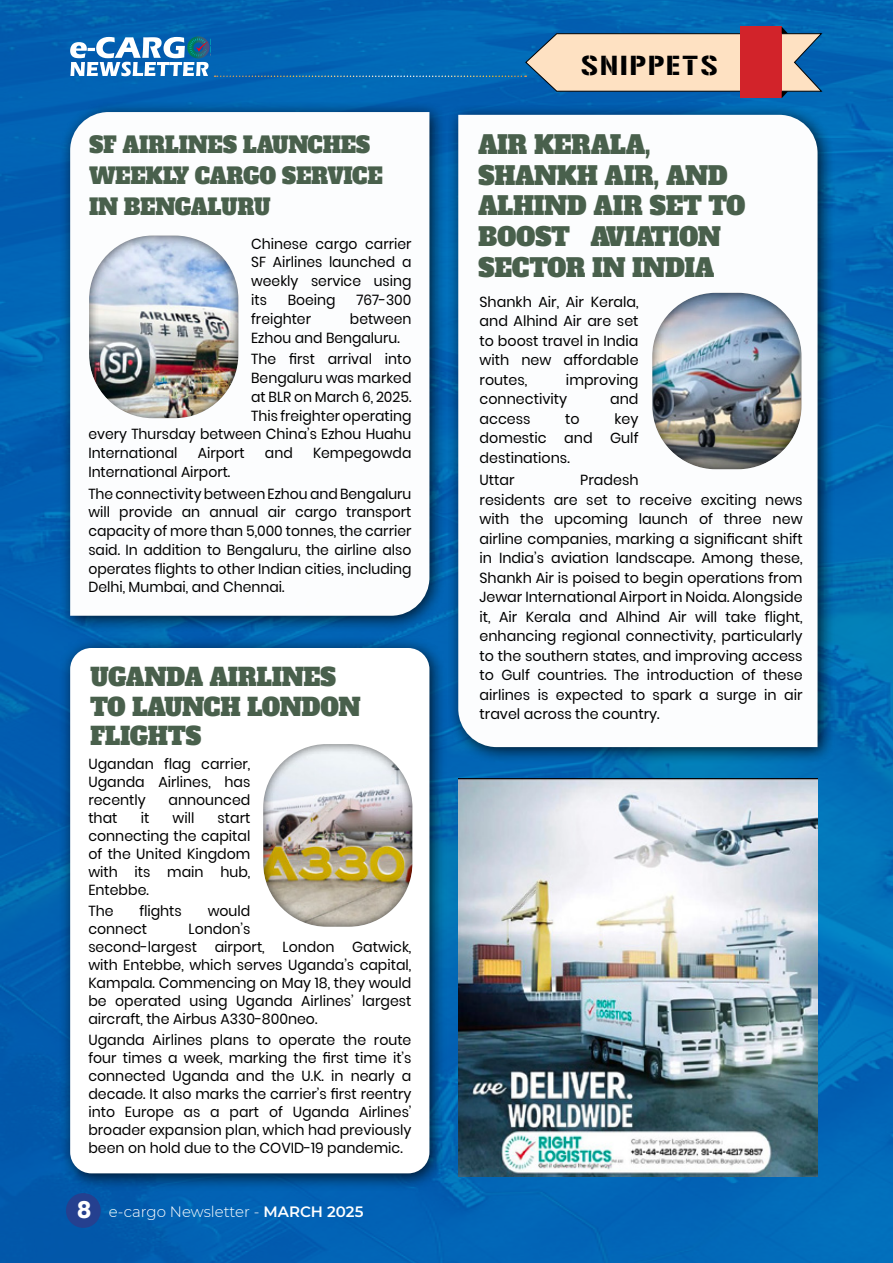
<style>
.page{position:relative;width:893px;height:1263px;background:#fff}
.page>*{position:absolute;margin:0;border:0;box-sizing:border-box;transform-origin:0 0}
.t1{font:27.3px "Gunplay";letter-spacing:.07em;color:#000;scale:1.08 1}
.t2{font:25.35px/30.6px "Alfa Slab One";letter-spacing:-.01em;color:#49604c;scale:.95 1}
.t3{font:24.6px/29.7px "Alfa Slab One";letter-spacing:-.01em;color:#49604c;scale:.94 1}
.t4{font:22.5px/30.6px "Alfa Slab One";letter-spacing:-.01em;color:#49604c;scale:.93 1}
.t5{font:300 15px "Montserrat";color:#fff}
.t6{font:14.55px/19.5px "Poppins";color:#000;text-align:justify}
.t7{font:14.55px/18.8px "Poppins";color:#000;text-align:justify;scale:.96 1}
.s1{font-family:"Poppins";font-weight:700;font-size:22.95px}
.s2{font-weight:600}
</style>
<div class="page">
<img style="left:0;top:0;width:893px;height:1263px">
<div style="left:59px;top:101px;width:388px;height:532px;background:#000;opacity:.75"></div>
<svg style="left:70px;top:112px;width:359px;height:504px"></svg>
<div style="left:447px;top:103px;width:388px;height:661px;background:#000;opacity:.75"></div>
<svg style="left:458px;top:115px;width:359px;height:632px"></svg>
<div style="left:59px;top:637px;width:388px;height:554px;background:#000;opacity:.75"></div>
<div style="left:70px;top:648px;width:359px;height:525px;background:#fff;border-radius:21px"></div>
<div style="left:651px;top:291px;width:153px;height:178px;background:#000;opacity:.75"></div>
<div style="left:262px;top:742px;width:153px;height:185px;background:#000;opacity:.75"></div>
<div style="left:87px;top:234px;width:153px;height:184px;background:#000;opacity:.75"></div>
<img style="left:458px;top:779px;width:359px;height:397px">
<div style="left:66px;top:1193px;width:35px;height:35px;background:#25408f;border-radius:50%"></div>
<svg style="left:70px;top:27px;width:752px;height:71px;background:#5584b0"></svg>
<h3 class="t4" style="left:89px;top:130px;width:317px">SF AIRLINES LAUNCHES<br>WEEKLY CARGO SERVICE<br>IN BENGALURU</h3>
<p class="t7" style="left:251px;top:234px;width:168px">Chinese cargo carrier SF Airlines launched a weekly service using its</p>
<p class="t7" style="left:288px;top:291px;width:51px">Boeing</p>
<p class="t7" style="left:356px;top:291px;width:59px">767-300</p>
<p class="t7" style="left:251px;top:309px;width:64px">freighter</p>
<p class="t7" style="left:251px;top:309px;width:168px;text-indent:99px">between<br>Ezhou and Bengaluru.</p>
<p class="t7" style="left:251px;top:350px;width:168px">The first arrival into</p>
<p class="t7" style="left:251px;top:369px;width:168px">Bengaluru was marked</p>
<p class="t7" style="left:251px;top:387px;width:168px">at BLR on March 6, 2025.</p>
<p class="t7" style="left:251px;top:406px;width:168px">This freighter operating</p>
<p class="t7" style="left:88px;top:425px;width:338px">every Thursday between China’s Ezhou Huahu</p>
<p class="t7" style="left:88px;top:444px;width:94px">International</p>
<p class="t7" style="left:198px;top:444px;width:50px">Airport</p>
<p class="t7" style="left:265px;top:444px;width:30px">and</p>
<p class="t7" style="left:313px;top:444px;width:104px">Kempegowda</p>
<p class="t7" style="left:88px;top:461px;width:338px;line-height:21.8px">International Airport.<br>The connectivity between Ezhou and Bengaluru</p>
<p class="t7" style="left:88px;top:503px;width:338px">will provide an annual air cargo transport capacity of more than 5,000 tonnes, the carrier said. In addition to Bengaluru, the airline also operates flights to other Indian cities, including Delhi, Mumbai, and Chennai.</p>
<h3 class="t3" style="left:90px;top:662px;width:289px">UGANDA AIRLINES<br>TO LAUNCH LONDON<br>FLIGHTS</h3>
<p class="t6" style="left:88px;top:755px;width:164px;line-height:18px">Ugandan flag carrier, Uganda Airlines, has recently</p>
<p class="t6" style="left:169px;top:791px;width:83px">announced</p>
<p class="t6" style="left:88px;top:809px;width:31px">that</p>
<p class="t6" style="left:141px;top:809px;width:10px">it</p>
<p class="t6" style="left:173px;top:809px;width:23px">will</p>
<p class="t6" style="left:88px;top:809px;width:164px;line-height:18px;text-indent:129px">start connecting the capital of the United Kingdom with its main hub, Entebbe.</p>
<p class="t6" style="left:88px;top:902px;width:27px">The</p>
<p class="t6" style="left:139px;top:902px;width:44px">flights</p>
<p class="t6" style="left:208px;top:902px;width:44px">would</p>
<p class="t6" style="left:88px;top:920px;width:60px">connect</p>
<p class="t6" style="left:88px;top:920px;width:325px;line-height:18px;text-align:left;text-indent:100px">London’s<br>second-largest airport, London Gatwick, with Entebbe, which serves Uganda’s capital, Kampala. Commencing on May 18, they would be operated using Uganda Airlines’ largest aircraft, the Airbus A330-800neo.</p>
<p class="t6" style="left:88px;top:1031px;width:325px;line-height:18px">Uganda Airlines plans to operate the route four times a week, marking the first time it’s connected Uganda and the U.K. in nearly a decade. It also marks the carrier’s first reentry into Europe as a part of Uganda Airlines’ broader expansion plan, which had previously been on hold due to the COVID-19 pandemic.</p>
<p class="t5" style="left:77px;top:1202px;width:288px"><span class="s1">8</span> e-cargo Newsletter - <span class="s2">MARCH 2025</span></p>
<h1 class="t1" style="left:581px;top:46px;width:128px">SNIPPETS</h1>
<h2 class="t2" style="left:478px;top:130px;width:283px">AIR KERALA,<br>SHANKH AIR, AND<br>ALHIND AIR SET TO<br>BOOST AVIATION<br>SECTOR IN INDIA</h2>
<p class="t6" style="left:480px;top:292px;width:161px">Shankh Air, Air Kerala, and Alhind Air are set to boost travel in India with new affordable routes,</p>
<p class="t6" style="left:480px;top:370px;width:161px;text-indent:86px">improving connectivity</p>
<p class="t6" style="left:610px;top:390px;width:30px">and</p>
<p class="t6" style="left:480px;top:409px;width:161px;text-indent:135px">key domestic and Gulf destinations.</p>
<p class="t6" style="left:480px;top:471px;width:37px">Uttar</p>
<p class="t6" style="left:480px;top:409px;width:52px">access</p>
<p class="t6" style="left:565px;top:409px;width:16px">to</p>
<p class="t6" style="left:480px;top:471px;width:325px;text-align:left;text-indent:101px">Pradesh<br>residents are set to receive exciting news with the upcoming launch of three new airline companies, marking a significant shift in India’s aviation landscape. Among these, Shankh Air is poised to begin operations from Jewar International Airport in Noida. Alongside it, Air Kerala and Alhind Air will take flight, enhancing regional connectivity, particularly to the southern states, and improving access to Gulf countries. The introduction of these airlines is expected to spark a surge in air travel across the country.</p>
</div>
